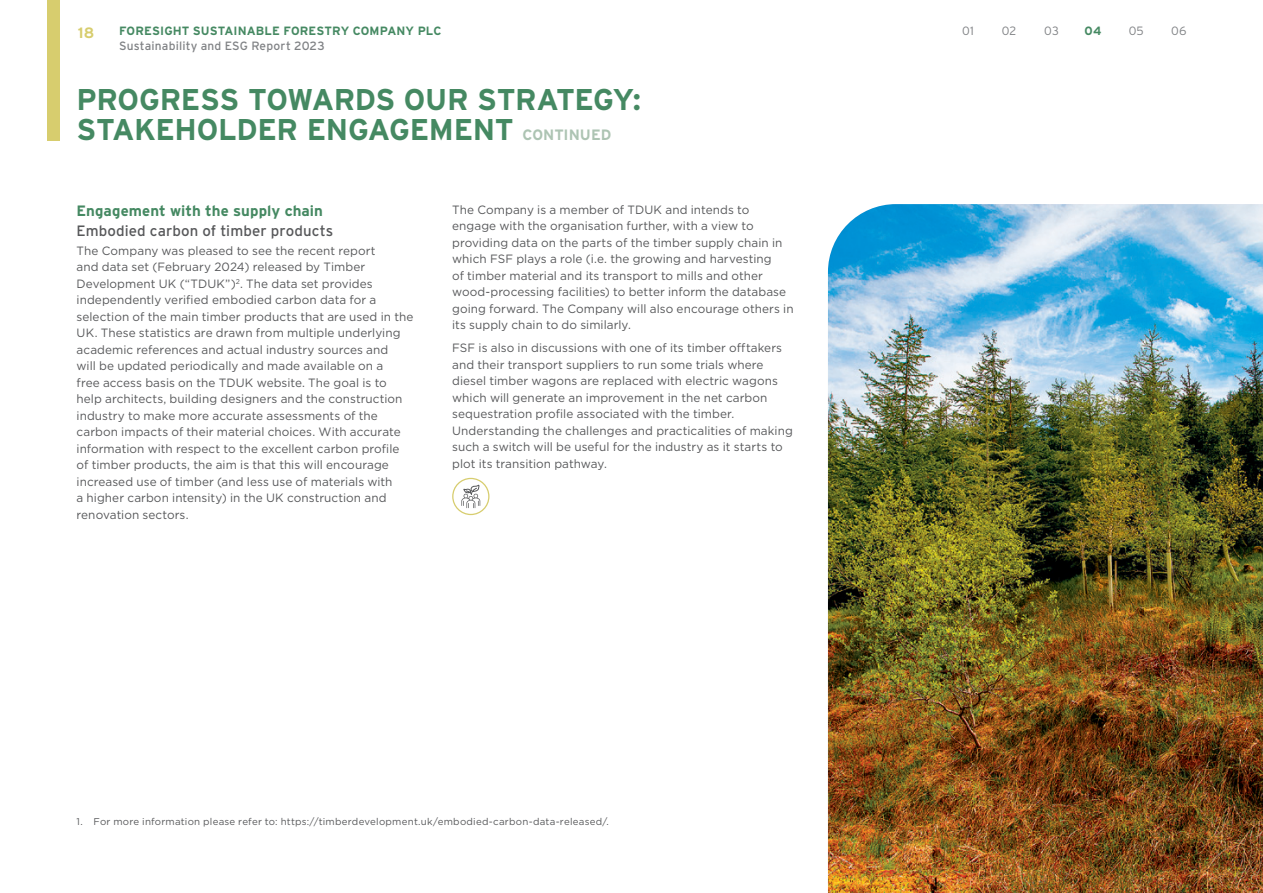
<style>
.page{position:relative;width:1263px;height:893px;background:#fff}
.page>*{position:absolute;margin:0;border:0;box-sizing:border-box;transform-origin:0 0}
.t1{font:700 30px/30px "Interstate";letter-spacing:-.015em;color:#458962}
.t2{font:15px "Interstate";letter-spacing:.01em;color:#57585a}
.t3{font:700 15px "Interstate";letter-spacing:.005em;color:#458962}
.t4{font:700 15px "Interstate";color:#d7cd6e}
.t5{font:12px/16.5px "Gotham";letter-spacing:.005em;color:#57585a}
.t6{font:700 12px "Interstate";letter-spacing:.005em;color:#458962}
.t7{font:12px "Interstate";letter-spacing:.015em;color:#808285}
.t8{font:300 12px "Interstate";letter-spacing:.02em;color:#808285}
.t9{font:9.75px "Gotham";letter-spacing:.025em;color:#57585a}
.s1{font-size:15px;color:#adc4b3}
</style>
<div class="page">
<div style="left:47px;top:0;width:13px;height:140px;background:#d7cd6e"></div>
<div style="left:452px;top:478px;width:37px;height:37px;border:1px solid #d7cd6e;border-radius:50%"></div>
<svg style="left:461px;top:485px;width:20px;height:23px"></svg>
<img style="left:828px;top:204px;width:435px;height:689px">
<p class="t4" style="left:78px;top:24px;width:18px">18</p>
<p class="t6" style="left:119px;top:24px;width:324px">FORESIGHT SUSTAINABLE FORESTRY COMPANY PLC</p>
<p class="t8" style="left:962px;top:24px;width:13px">01</p>
<p class="t8" style="left:1002px;top:24px;width:16px">02</p>
<p class="t8" style="left:1044px;top:24px;width:16px">03</p>
<p class="t6" style="left:1084px;top:24px;width:18px">04</p>
<p class="t8" style="left:1129px;top:24px;width:17px">05</p>
<p class="t8" style="left:1171px;top:24px;width:17px">06</p>
<p class="t7" style="left:119px;top:39px;width:207px">Sustainability and ESG Report 2023</p>
<h1 class="t1" style="left:77px;top:85px;width:566px">PROGRESS TOWARDS OUR STRATEGY:<br>STAKEHOLDER ENGAGEMENT <span class="s1">CONTINUED</span></h1>
<p class="t3" style="left:77px;top:202px;width:248px">Engagement with the supply chain</p>
<p class="t2" style="left:77px;top:223px;width:258px">Embodied carbon of timber products</p>
<p class="t5" style="left:77px;top:242px;width:338px">The Company was pleased to see the recent report<br>and data set (February 2024) released by Timber Development UK (“TDUK”)<sup>2</sup>. The data set provides independently verified embodied carbon data for a selection of the main timber products that are used in the UK. These statistics are drawn from multiple underlying academic references and actual industry sources and<br>will be updated periodically and made available on a<br>free access basis on the TDUK website. The goal is to help architects, building designers and the construction industry to make more accurate assessments of the carbon impacts of their material choices. With accurate information with respect to the excellent carbon profile of timber products, the aim is that this will encourage increased use of timber (and less use of materials with<br>a higher carbon intensity) in the UK construction and renovation sectors.</p>
<p class="t5" style="left:452px;top:201px;width:343px">The Company is a member of TDUK and intends to engage with the organisation further, with a view to providing data on the parts of the timber supply chain in which FSF plays a role (i.e. the growing and harvesting<br>of timber material and its transport to mills and other wood‑processing facilities) to better inform the database going forward. The Company will also encourage others in its supply chain to do similarly.</p>
<p class="t5" style="left:452px;top:339px;width:342px">FSF is also in discussions with one of its timber offtakers and their transport suppliers to run some trials where diesel timber wagons are replaced with electric wagons which will generate an improvement in the net carbon sequestration profile associated with the timber.<br>Understanding the challenges and practicalities of making such a switch will be useful for the industry as it starts to plot its transition pathway.</p>
<p class="t9" style="left:77px;top:815px;width:534px">1. For more information please refer to: https://timberdevelopment.uk/embodied-carbon-data-released/.</p>
</div>
